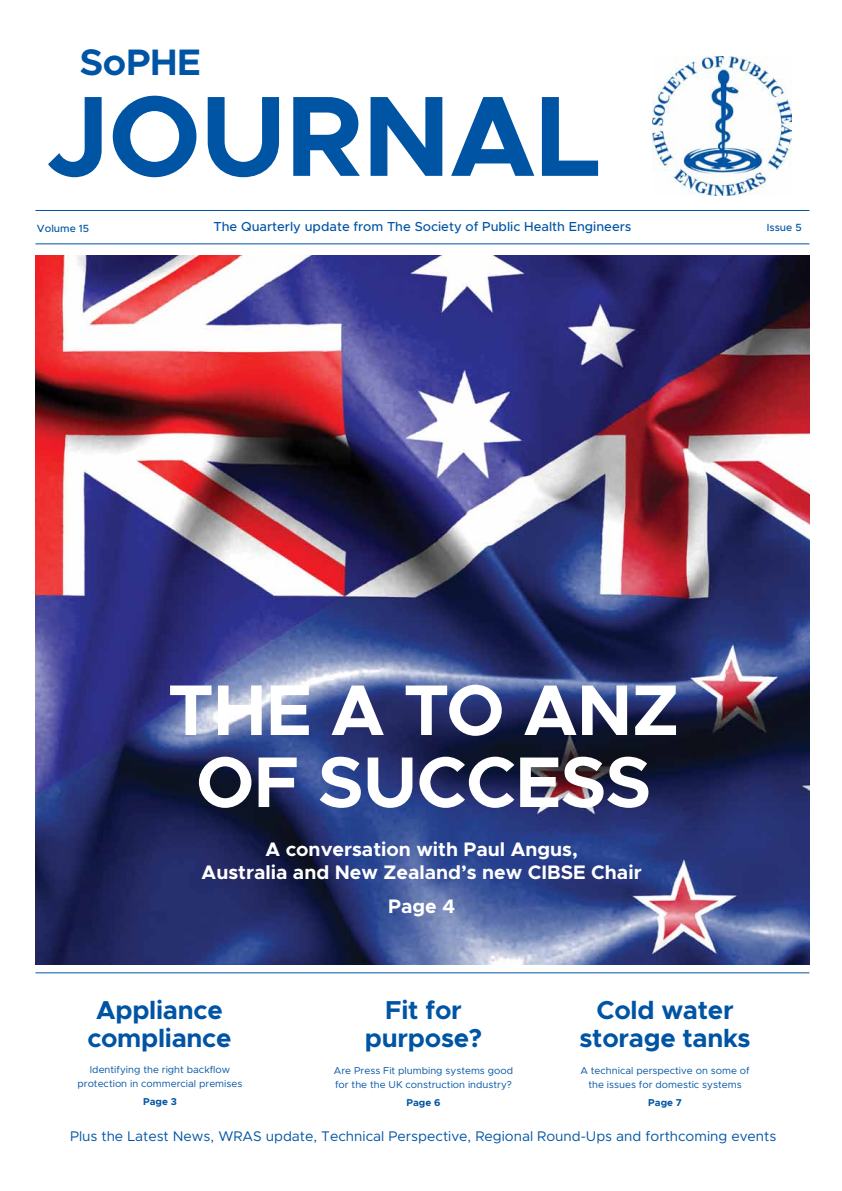
<style>
.page{position:relative;width:842px;height:1191px;background:#fff}
.page>*{position:absolute;margin:0;border:0;box-sizing:border-box;transform-origin:0 0}
.t1{font:700 114.7px "Metropolis";letter-spacing:-.01em;color:#0054a4}
.t2{font:700 72px/72px "Metropolis";letter-spacing:-.01em;color:#fff}
.t3{font:700 37px "Metropolis";letter-spacing:-.01em;color:#0054a4}
.t4{font:700 26px/28px "Metropolis";letter-spacing:-.01em;color:#0054a4;text-align:center}
.t5{font:700 19.6px/22.4px "Metropolis";color:#fff;text-align:center}
.t6{font:14px "Metropolis";color:#0054a4}
.t7{font:500 13.1px "Metropolis";color:#0054a4}
.t8{font:500 10.4px "Metropolis";color:#0054a4}
.t9{font:10px/14px "Metropolis";color:#0054a4;text-align:center}
.t10{font:700 10px "Metropolis";color:#0054a4}
</style>
<div class="page">
<img style="left:35px;top:255px;width:774px;height:709px">
<hr style="left:35px;top:243px;width:774px;height:1px;background:#0054a4">
<hr style="left:35px;top:972px;width:774px;height:1px;background:#0054a4">
<hr style="left:35px;top:210px;width:774px;height:1px;background:#0054a4">
<img style="left:652px;top:56px;width:139px;height:140px">
<h3 class="t3" style="left:80px;top:39px;width:123px">SoPHE</h3>
<h1 class="t1" style="left:47px;top:64px;width:556px">JOURNAL</h1>
<p class="t8" style="left:37px;top:222px;width:54px">Volume 15</p>
<h3 class="t7" style="left:213px;top:218px;width:419px">The Quarterly update from The Society of Public Health Engineers</h3>
<p class="t8" style="left:767px;top:221px;width:36px">Issue 5</p>
<h2 class="t2" style="left:196px;top:671px;width:485px;text-indent:-28px">THE A To anz of success</h2>
<h3 class="t5" style="left:202px;top:837px;width:441px">A conversation with Paul Angus,<br>Australia and New Zealand’s new CIBSE Chair</h3>
<h3 class="t5" style="left:388px;top:894px;width:68px">Page 4</h3>
<h3 class="t4" style="left:87px;top:994px;width:146px">Appliance compliance</h3>
<p class="t9" style="left:78px;top:1061px;width:166px">Identifying the right backflow protection in commercial premises</p>
<p class="t10" style="left:143px;top:1094px;width:35px">Page 3</p>
<h3 class="t4" style="left:365px;top:994px;width:119px">Fit for purpose?</h3>
<p class="t9" style="left:334px;top:1063px;width:181px;text-align:left">Are Press Fit plumbing systems good for the the UK construction industry?</p>
<p class="t10" style="left:406px;top:1096px;width:36px">Page 6</p>
<h3 class="t4" style="left:579px;top:994px;width:173px">Cold water storage tanks</h3>
<p class="t9" style="left:580px;top:1063px;width:171px">A technical perspective on some of the issues for domestic systems</p>
<p class="t10" style="left:648px;top:1096px;width:35px">Page 7</p>
<h3 class="t6" style="left:70px;top:1127px;width:708px">Plus the Latest News, WRAS update, Technical Perspective, Regional Round-Ups and forthcoming events</h3>
</div>
